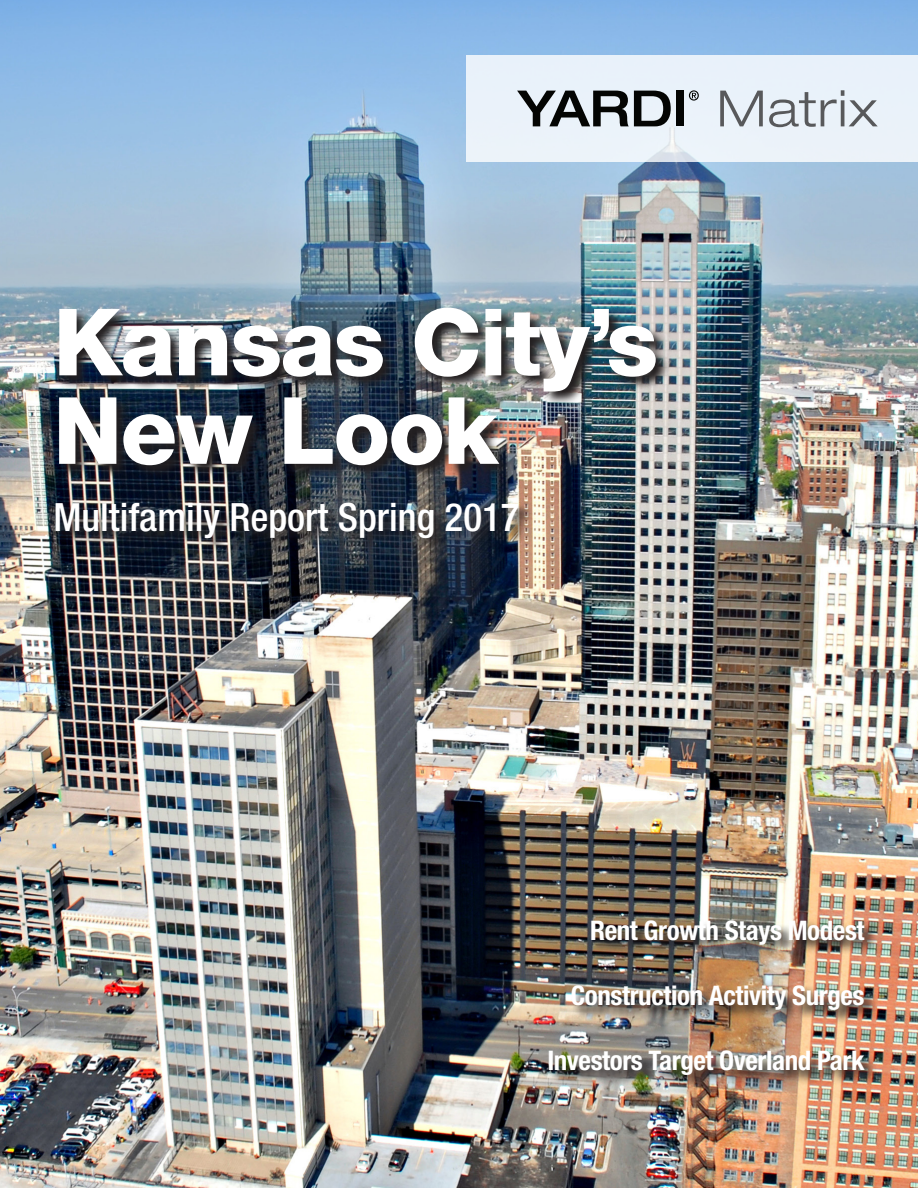
<style>
.page{position:relative;width:918px;height:1188px;background:#fff}
.page>*{position:absolute;margin:0;border:0;box-sizing:border-box;transform-origin:0 0}
.t1{font:800 93px/88.5px "Helvetica Neue LT Std";letter-spacing:-.02em;color:#fff}
.t2{font:500 condensed 39px "Helvetica Neue LT Std";color:#fff}
.t3{font:700 condensed 27px "Helvetica Neue LT Std";letter-spacing:-.015em;color:#fff}
</style>
<div class="page">
<img style="left:0;top:0;width:918px;height:1188px">
<div style="left:466px;top:55px;width:452px;height:107px;background:#eaf2fa"></div>
<img style="left:547px;top:919px;width:332px;height:172px">
<img style="left:54px;top:307px;width:617px;height:246px">
<svg style="left:517px;top:91px;width:154px;height:35px"></svg>
<div style="left:676px;top:91px;width:8px;height:35px;background:#040503"></div>
<svg style="left:689px;top:90px;width:10px;height:11px"></svg>
<svg style="left:720px;top:91px;width:43px;height:35px"></svg>
<svg style="left:769px;top:90px;width:109px;height:37px"></svg>
<p class="t1" style="left:53px;top:298px;width:606px">Kansas City’s<br>New Look</p>
<p class="t2" style="left:53px;top:494px;width:468px">Multifamily Report Spring 2017</p>
<p class="t3" style="left:590px;top:914px;width:276px">Rent Growth Stays Modest</p>
<p class="t3" style="left:571px;top:979px;width:295px">Construction Activity Surges</p>
<p class="t3" style="left:547px;top:1044px;width:319px">Investors Target Overland Park</p>
</div>
